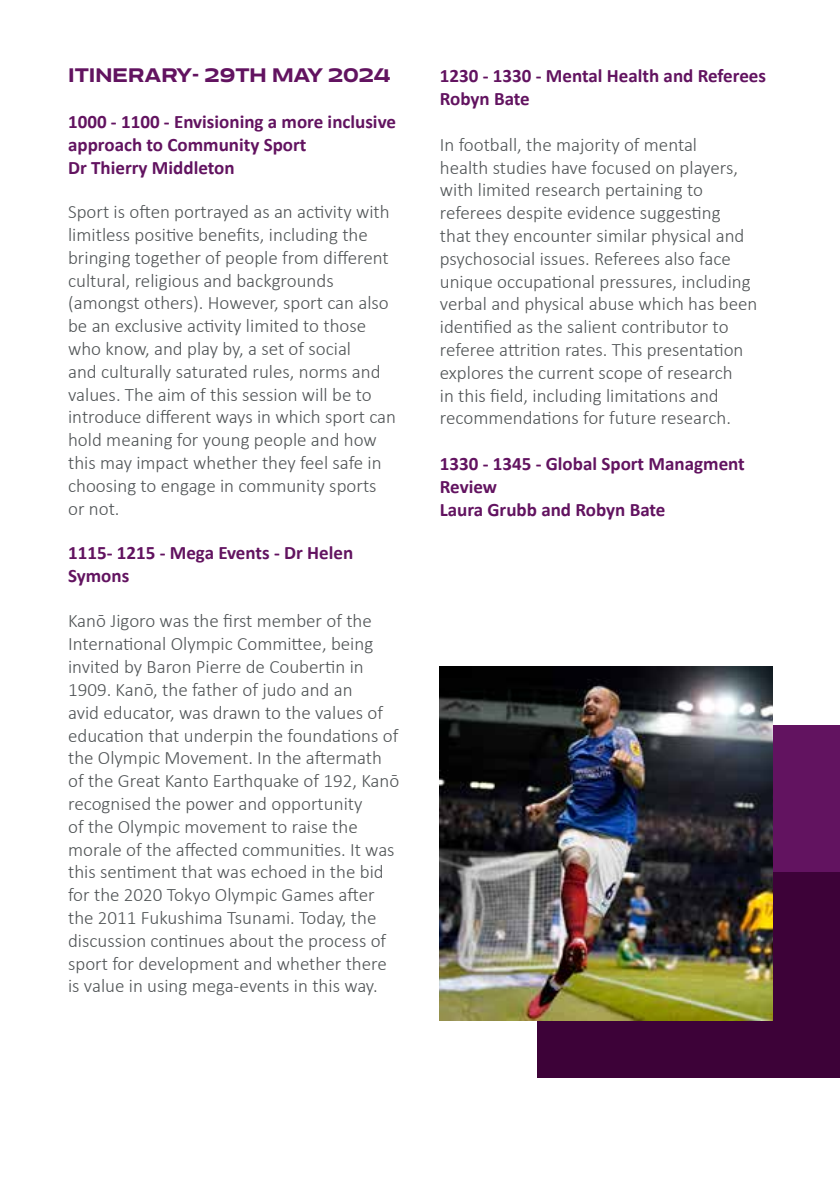
<style>
.page{position:relative;width:840px;height:1191px;background:#fff}
.page>*{position:absolute;margin:0;border:0;box-sizing:border-box;transform-origin:0 0}
.t1{font:300 19px/22.8px "Calibri";color:#505456}
.t2{font:700 19px/22.8px "Calibri";color:#621360}
.t3{font:700 18px "Aero";color:#621360}
</style>
<div class="page">
<div style="left:537px;top:725px;width:302px;height:147px;background:#621360"></div>
<div style="left:537px;top:872px;width:302px;height:205px;background:#3d0238"></div>
<img style="left:439px;top:666px;width:332px;height:354px">
<p class="t3" style="left:68px;top:65px;width:324px">ITINERARY- 29TH MAY 2024</p>
<p class="t2" style="left:68px;top:110px;width:329px">1000 - 1100 - Envisioning a more inclusive approach to Community Sport<br>Dr Thierry Middleton</p>
<p class="t1" style="left:68px;top:200px;width:329px">Sport is often portrayed as an activity with limitless positive benefits, including the bringing together of people from different cultural, religious and backgrounds (amongst others). However, sport can also be an exclusive activity limited to those who know, and play by, a set of social<br>and culturally saturated rules, norms and values. The aim of this session will be to introduce different ways in which sport can hold meaning for young people and how this may impact whether they feel safe in choosing to engage in community sports or not.</p>
<p class="t2" style="left:68px;top:540px;width:286px">1115- 1215 - Mega Events - Dr Helen<br>Symons</p>
<p class="t1" style="left:68px;top:609px;width:332px">Kanō Jigoro was the first member of the International Olympic Committee, being invited by Baron Pierre de Coubertin in 1909. Kanō, the father of judo and an<br>avid educator, was drawn to the values of education that underpin the foundations of the Olympic Movement. In the aftermath of the Great Kanto Earthquake of 192, Kanō recognised the power and opportunity<br>of the Olympic movement to raise the morale of the affected communities. It was this sentiment that was echoed in the bid for the 2020 Tokyo Olympic Games after the 2011 Fukushima Tsunami. Today, the discussion continues about the process of sport for development and whether there is value in using mega-events in this way.</p>
<p class="t2" style="left:439px;top:64px;width:327px">1230 - 1330 - Mental Health and Referees<br>Robyn Bate</p>
<p class="t1" style="left:439px;top:133px;width:319px">In football, the majority of mental<br>health studies have focused on players, with limited research pertaining to referees despite evidence suggesting<br>that they encounter similar physical and psychosocial issues. Referees also face unique occupational pressures, including verbal and physical abuse which has been identified as the salient contributor to referee attrition rates. This presentation explores the current scope of research<br>in this field, including limitations and recommendations for future research.</p>
<p class="t2" style="left:439px;top:452px;width:306px">1330 - 1345 - Global Sport Managment<br>Review<br>Laura Grubb and Robyn Bate</p>
</div>
